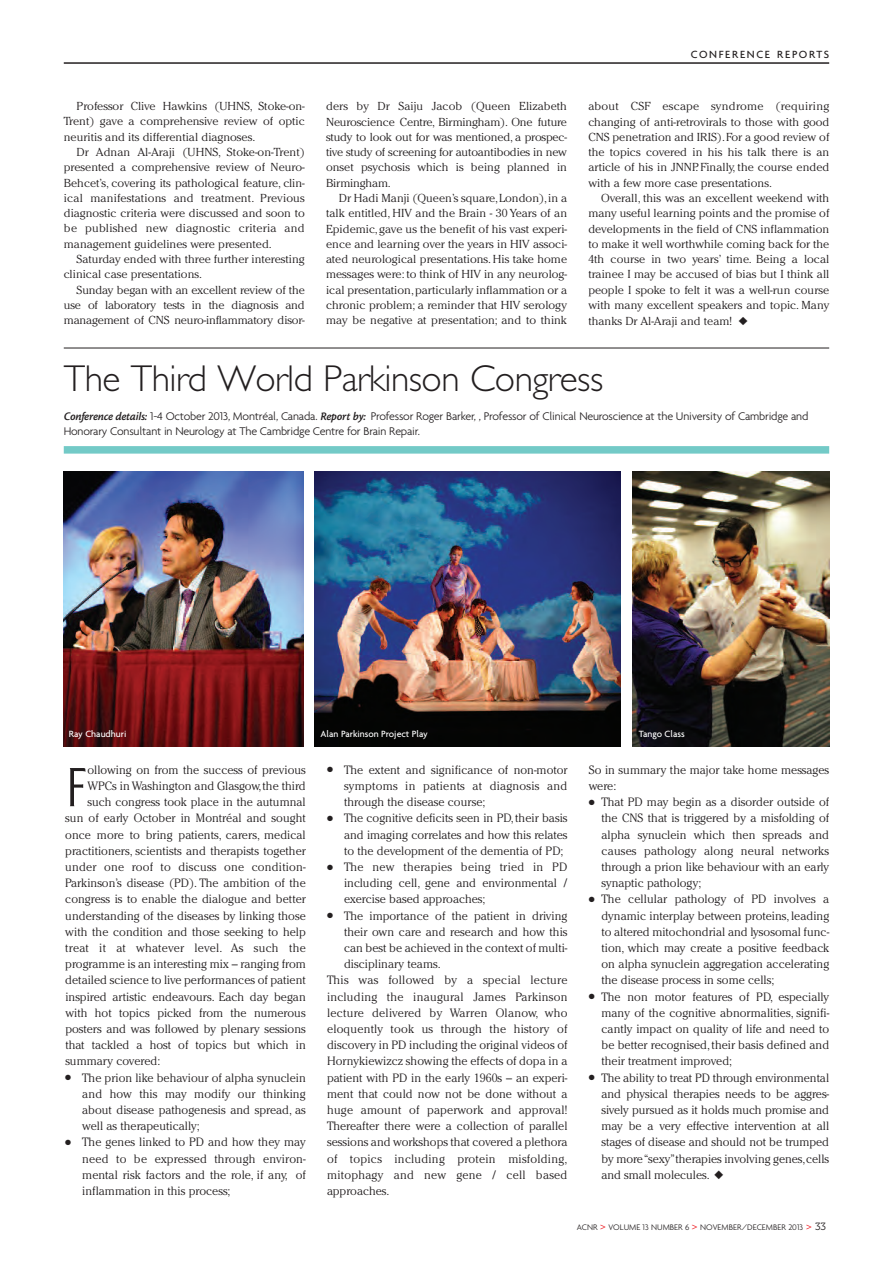
<style>
.page{position:relative;width:893px;height:1263px;background:#fff}
.page>*{position:absolute;margin:0;border:0;box-sizing:border-box;transform-origin:0 0}
.t1{font:300 55.35px "Goudy Sans IT Cby BT";color:#231f20}
.t2{font:300 37.5px "Gill Sans";letter-spacing:-.015em;color:#231f20}
.t3{font:300 12px/16.2px "Cheltenham";color:#231f20;text-align:justify}
.t4{font:300 12px/14.4px "Agenda";letter-spacing:-.015em;color:#231f20}
.t5{font:300 12px "Cheltenham";letter-spacing:.02em;color:#231f20}
.t6{font:300 11.55px/15.3px "Cheltenham";color:#231f20;text-align:justify;scale:1.04 1}
.t7{font:500 11.25px "Agenda";letter-spacing:.15em;color:#231f20}
.t8{font:500 9.75px "Agenda";color:#fff}
.t9{font:300 8.7px "Agenda";color:#231f20}
.s1{font-family:"Cronos";font-weight:600;font-style:italic}
.s2{font-family:"Museo 300";font-weight:400;font-size:10.5px;color:#ee1d23}
.s3{font-family:"Museo 300";font-weight:400;font-size:10.5px}
</style>
<div class="page">
<hr style="left:64px;top:62px;width:765px;height:2px;background:#231f20">
<div style="left:64px;top:446px;width:765px;height:8px;background:#73cac7"></div>
<hr style="left:64px;top:348px;width:765px;height:1px;background:#231f20">
<img style="left:64px;top:472px;width:239px;height:274px">
<img style="left:314px;top:471px;width:307px;height:275px">
<img style="left:632px;top:471px;width:197px;height:275px">
<p class="t6" style="left:64px;top:99px;width:233px;text-indent:13px">Professor Clive Hawkins (UHNS, Stoke-on-Trent) gave a comprehensive review of optic neuritis and its differential diagnoses.</p>
<p class="t6" style="left:64px;top:145px;width:233px;text-indent:13px">Dr Adnan Al-Araji (UHNS, Stoke-on-Trent) presented a comprehensive review of Neuro-Behcet’s, covering its pathological feature, clin&shy;ical manifestations and treatment. Previous diagnostic criteria were discussed and soon to be published new diagnostic criteria and management guidelines were presented.</p>
<p class="t6" style="left:64px;top:252px;width:233px;text-indent:13px">Saturday ended with three further interesting clinical case presentations.</p>
<p class="t6" style="left:64px;top:283px;width:233px;text-indent:13px">Sunday began with an excellent review of the use of laboratory tests in the diagnosis and management of CNS neuro-inflammatory disor-</p>
<p class="t6" style="left:326px;top:100px;width:233px">ders by Dr Saiju Jacob (Queen Elizabeth Neuroscience Centre, Birmingham). One future study to look out for was mentioned, a prospec&shy;tive study of screening for autoantibodies in new onset psychosis which is being planned in Birmingham.</p>
<p class="t6" style="left:326px;top:191px;width:233px;text-indent:13px">Dr Hadi Manji (Queen’s square, London), in a talk entitled, HIV and the Brain - 30 Years of an Epidemic, gave us the benefit of his vast experi&shy;ence and learning over the years in HIV associ&shy;ated neurological presentations. His take home messages were: to think of HIV in any neurolog&shy;ical presentation, particularly inflammation or a chronic problem; a reminder that HIV serology may be negative at presentation; and to think</p>
<p class="t7" style="left:691px;top:47px;width:140px">CONFERENCE REPORTS</p>
<p class="t6" style="left:588px;top:100px;width:233px">about CSF escape syndrome (requiring changing of anti-retrovirals to those with good CNS penetration and IRIS). For a good review of the topics covered in his his talk there is an article of his in JNNP. Finally, the course ended with a few more case presentations.</p>
<p class="t6" style="left:588px;top:191px;width:233px;text-indent:13px">Overall, this was an excellent weekend with many useful learning points and the promise of developments in the field of CNS inflammation to make it well worthwhile coming back for the 4th course in two years’ time. Being a local trainee I may be accused of bias but I think all people I spoke to felt it was a well-run course with many excellent speakers and topic. Many thanks Dr Al-Araji and team! ●</p>
<h2 class="t2" style="left:64px;top:356px;width:541px">The Third World Parkinson Congress</h2>
<p class="t4" style="left:64px;top:409px;width:746px"><span class="s1">Conference details:</span> 1-4 October 2013, Montréal, Canada. <span class="s1">Report by:</span> Professor Roger Barker, , Professor of Clinical Neuroscience at the University of Cambridge and<br>Honorary Consultant in Neurology at The Cambridge Centre for Brain Repair.</p>
<p class="t8" style="left:69px;top:728px;width:59px">Ray Chaudhuri</p>
<p class="t8" style="left:321px;top:728px;width:109px">Alan Parkinson Project Play</p>
<p class="t8" style="left:639px;top:728px;width:48px">Tango Class</p>
<h1 class="t1" style="left:65px;top:765px;width:24px">F</h1>
<p class="t3" style="left:87px;top:762px;width:220px">ollowing on from the success of previous</p>
<p class="t3" style="left:87px;top:779px;width:220px">WPCs in Washington and Glasgow, the third</p>
<p class="t3" style="left:87px;top:795px;width:220px">such congress took place in the autumnal</p>
<p class="t3" style="left:65px;top:811px;width:242px">sun of early October in Montréal and sought</p>
<p class="t3" style="left:65px;top:827px;width:242px">once more to bring patients, carers, medical</p>
<p class="t3" style="left:65px;top:843px;width:242px">practitioners, scientists and therapists together</p>
<p class="t3" style="left:65px;top:860px;width:242px">under one roof to discuss one condition-</p>
<p class="t3" style="left:65px;top:876px;width:242px">Parkinson’s disease (PD). The ambition of the</p>
<p class="t3" style="left:65px;top:892px;width:242px">congress is to enable the dialogue and better</p>
<p class="t3" style="left:65px;top:908px;width:242px">understanding of the diseases by linking those</p>
<p class="t3" style="left:65px;top:924px;width:242px">with the condition and those seeking to help</p>
<p class="t5" style="left:65px;top:943px;width:242px">treat it at whatever level. As such the</p>
<p class="t3" style="left:65px;top:957px;width:242px">programme is an interesting mix – ranging from</p>
<p class="t3" style="left:65px;top:973px;width:242px">detailed science to live performances of patient</p>
<p class="t3" style="left:65px;top:989px;width:242px">inspired artistic endeavours. Each day began</p>
<p class="t3" style="left:65px;top:1005px;width:242px">with hot topics picked from the numerous</p>
<p class="t3" style="left:65px;top:1022px;width:242px">posters and was followed by plenary sessions</p>
<p class="t3" style="left:65px;top:1038px;width:242px">that tackled a host of topics but which in</p>
<p class="t3" style="left:65px;top:1054px;width:97px">summary covered:</p>
<p class="t3" style="left:82px;top:1070px;width:225px;text-indent:-17px">● The prion like behaviour of alpha synuclein and how this may modify our thinking about disease pathogenesis and spread, as well as therapeutically;</p>
<p class="t3" style="left:82px;top:1135px;width:225px;text-indent:-17px">● The genes linked to PD and how they may need to be expressed through environ&shy;mental risk factors and the role, if any, of inflammation in this process;</p>
<p class="t3" style="left:344px;top:762px;width:225px;text-indent:-17px">● The extent and significance of non-motor symptoms in patients at diagnosis and through the disease course;</p>
<p class="t3" style="left:344px;top:811px;width:225px;text-indent:-17px">● The cognitive deficits seen in PD, their basis and imaging correlates and how this relates to the development of the dementia of PD;</p>
<p class="t3" style="left:344px;top:860px;width:225px;text-indent:-17px">● The new therapies being tried in PD including cell, gene and environmental / exercise based approaches;</p>
<p class="t3" style="left:327px;top:908px;width:242px">● The importance of the patient in driving</p>
<p class="t3" style="left:344px;top:924px;width:225px">their own care and research and how this</p>
<p class="t3" style="left:344px;top:941px;width:225px">can best be achieved in the context of multi-</p>
<p class="t3" style="left:344px;top:957px;width:98px">disciplinary teams.</p>
<p class="t5" style="left:327px;top:975px;width:242px">This was followed by a special lecture</p>
<p class="t5" style="left:327px;top:992px;width:242px">including the inaugural James Parkinson</p>
<p class="t5" style="left:327px;top:1008px;width:242px">lecture delivered by Warren Olanow, who</p>
<p class="t3" style="left:327px;top:1022px;width:242px">eloquently took us through the history of</p>
<p class="t3" style="left:327px;top:1038px;width:242px">discovery in PD including the original videos of</p>
<p class="t3" style="left:327px;top:1054px;width:242px">Hornykiewizcz showing the effects of dopa in a</p>
<p class="t3" style="left:327px;top:1070px;width:242px">patient with PD in the early 1960s – an experi-</p>
<p class="t3" style="left:327px;top:1086px;width:242px">ment that could now not be done without a</p>
<p class="t3" style="left:327px;top:1103px;width:242px">huge amount of paperwork and approval!</p>
<p class="t3" style="left:327px;top:1119px;width:242px">Thereafter there were a collection of parallel</p>
<p class="t3" style="left:327px;top:1135px;width:242px">sessions and workshops that covered a plethora</p>
<p class="t5" style="left:327px;top:1154px;width:242px">of topics including protein misfolding,</p>
<p class="t5" style="left:327px;top:1170px;width:242px">mitophagy and new gene / cell based</p>
<p class="t3" style="left:327px;top:1184px;width:64px">approaches.</p>
<p class="t3" style="left:589px;top:762px;width:242px">So in summary the major take home messages were:</p>
<p class="t3" style="left:601px;top:795px;width:229px;text-indent:-13px">● That PD may begin as a disorder outside of the CNS that is triggered by a misfolding of alpha synuclein which then spreads and causes pathology along neural networks through a prion like behaviour with an early synaptic pathology;</p>
<p class="t3" style="left:601px;top:892px;width:229px;text-indent:-13px">● The cellular pathology of PD involves a dynamic interplay between proteins, leading to altered mitochondrial and lysosomal func&shy;tion, which may create a positive feedback on alpha synuclein aggregation accelerating the disease process in some cells;</p>
<p class="t3" style="left:601px;top:989px;width:229px;text-indent:-13px">● The non motor features of PD, especially many of the cognitive abnormalities, signifi&shy;cantly impact on quality of life and need to be better recognised, their basis defined and their treatment improved;</p>
<p class="t3" style="left:601px;top:1070px;width:229px;text-indent:-13px">● The ability to treat PD through environmental and physical therapies needs to be aggres&shy;sively pursued as it holds much promise and may be a very effective intervention at all stages of disease and should not be trumped by more “sexy”therapies involving genes, cells and small molecules. ●</p>
<p class="t9" style="left:577px;top:1222px;width:251px">ACNR <span class="s2">&gt;</span> VOLUME 13 NUMBER 6 <span class="s2">&gt;</span> NOVEMBER/DECEMBER 2013 <span class="s2">&gt;</span> <span class="s3">33</span></p>
</div>
